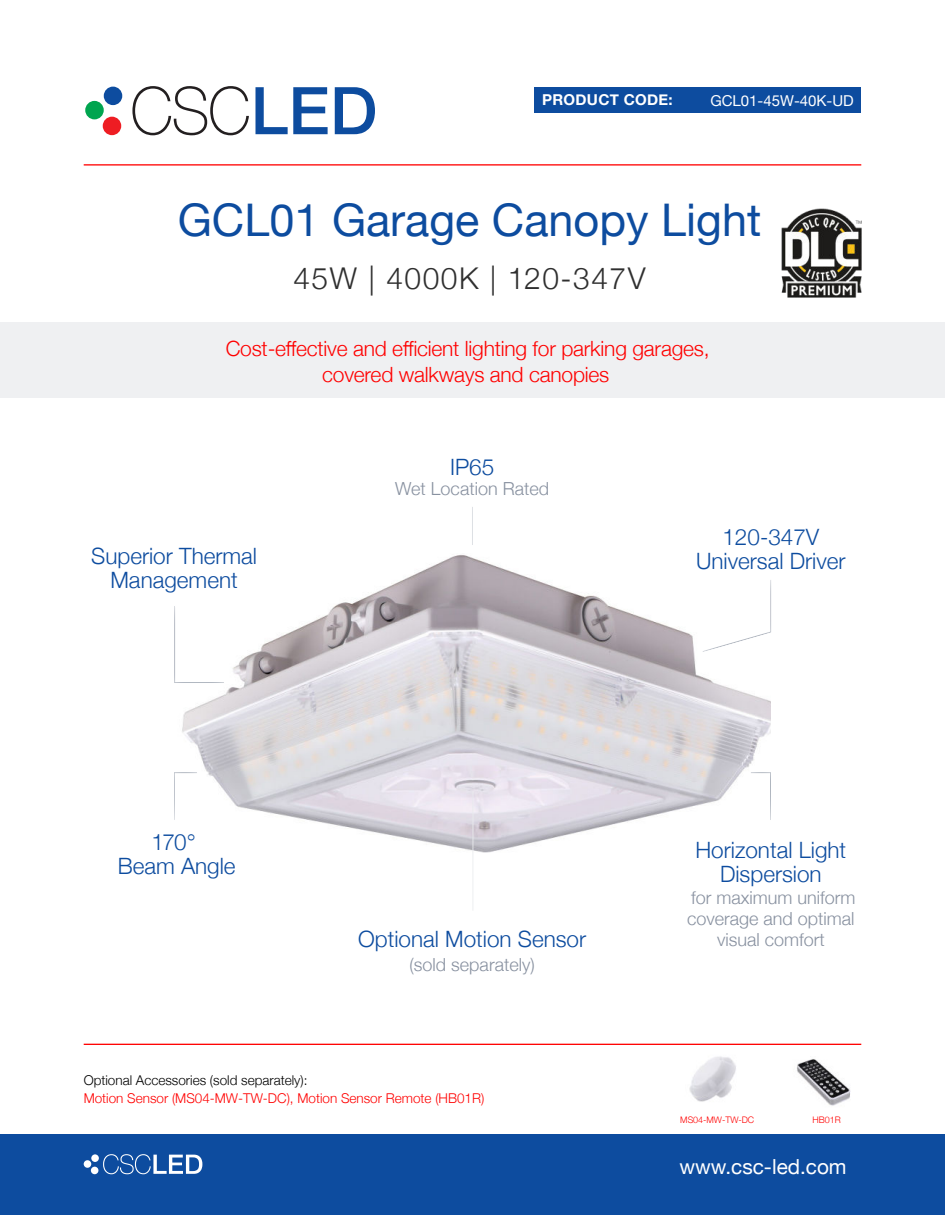
<style>
.page{position:relative;width:945px;height:1215px;background:#fff}
.page>*{position:absolute;margin:0;border:0;box-sizing:border-box;transform-origin:0 0}
.t1{font:45px "Helvetica Neue";color:#0d4c9f}
.t2{font:300 30px "Helvetica Neue";letter-spacing:.05em;color:#2f2f2f}
.t3{font:300 22.5px/24px "Helvetica Neue";color:#0d4c9f;text-align:center}
.t4{font:300 21px/25.5px "Helvetica Neue";letter-spacing:-.01em;color:#f00;text-align:center}
.t5{font:20.7px "Helvetica Neue";color:#fff}
.t6{font:300 18px/21px "Helvetica Neue";color:#8891a0}
.t7{font:15px "Helvetica Neue";color:#fff}
.t8{font:700 15px "Helvetica Neue";letter-spacing:.02em;color:#fff}
.t9{font:300 13.5px "Helvetica Neue";color:#f00}
.t10{font:300 13.5px "Helvetica Neue";color:#000}
.t11{font:300 9px "Helvetica Neue";letter-spacing:-.005em;color:#f00}
</style>
<div class="page">
<img style="left:182px;top:555px;width:589px;height:298px">
<div style="left:0;top:323px;width:944px;height:75px;background:#eff0f2"></div>
<div style="left:0;top:1134px;width:945px;height:81px;background:#0d4c9f"></div>
<svg style="left:103px;top:1154px;width:99px;height:20px"></svg>
<div style="left:84px;top:1160px;width:7px;height:8px;background:#fff;border-radius:50%"></div>
<div style="left:91px;top:1167px;width:7px;height:7px;background:#fff;border-radius:50%"></div>
<div style="left:91px;top:1154px;width:8px;height:8px;background:#fff;border-radius:50%"></div>
<hr style="left:84px;top:1044px;width:777px;height:1px;background:#f00">
<svg style="left:132px;top:86px;width:117px;height:49px"></svg>
<svg style="left:256px;top:87px;width:72px;height:47px"></svg>
<svg style="left:335px;top:87px;width:40px;height:47px"></svg>
<div style="left:85px;top:101px;width:19px;height:18px;background:#00a54f;border-radius:50%"></div>
<div style="left:103px;top:117px;width:18px;height:18px;background:#ee1d23;border-radius:50%"></div>
<div style="left:104px;top:87px;width:18px;height:18px;background:#0d4c9f;border-radius:50%"></div>
<div style="left:535px;top:87px;width:326px;height:26px;background:#0d4c9f"></div>
<hr style="left:84px;top:164px;width:777px;height:2px;background:#f00">
<div style="left:174px;top:604px;width:52px;height:81px;background:#fff"></div>
<hr style="left:472px;top:791px;width:3px;height:122px;background:#fff">
<div style="left:701px;top:579px;width:72px;height:75px;background:#fff"></div>
<div style="left:174px;top:770px;width:25px;height:50px;background:#fff"></div>
<div style="left:748px;top:770px;width:23px;height:50px;background:#fff"></div>
<img style="left:689px;top:1056px;width:47px;height:46px">
<img style="left:797px;top:1059px;width:54px;height:47px">
<img style="left:781px;top:208px;width:81px;height:89px">
<p class="t8" style="left:542px;top:91px;width:132px">PRODUCT CODE:</p>
<p class="t7" style="left:710px;top:95px;width:145px">GCL01-45W-40K-UD</p>
<h1 class="t1" style="left:178px;top:203px;width:585px">GCL01 Garage Canopy Light</h1>
<h2 class="t2" style="left:293px;top:265px;width:354px">45W | 4000K | 120-347V</h2>
<p class="t4" style="left:226px;top:334px;width:485px">Cost-effective and efficient lighting for parking garages, covered walkways and canopies</p>
<p class="t3" style="left:91px;top:542px;width:167px">Superior Thermal<br>Management</p>
<p class="t3" style="left:118px;top:832px;width:119px">170°<br>Beam Angle</p>
<p class="t3" style="left:450px;top:457px;width:46px">IP65</p>
<p class="t6" style="left:395px;top:476px;width:155px">Wet Location Rated</p>
<p class="t3" style="left:696px;top:526px;width:151px">120-347V<br>Universal Driver</p>
<p class="t3" style="left:695px;top:836px;width:152px">Horizontal Light<br>Dispersion</p>
<p class="t6" style="left:687px;top:886px;width:170px">for maximum uniform coverage and optimal</p>
<p class="t3" style="left:358px;top:926px;width:230px">Optional Motion Sensor</p>
<p class="t6" style="left:717px;top:928px;width:109px">visual comfort</p>
<p class="t6" style="left:410px;top:953px;width:127px">(sold separately)</p>
<p class="t10" style="left:84px;top:1070px;width:225px">Optional Accessories (sold separately):</p>
<p class="t9" style="left:84px;top:1088px;width:402px">Motion Sensor (MS04-MW-TW-DC), Motion Sensor Remote (HB01R)</p>
<p class="t11" style="left:680px;top:1113px;width:75px">MS04-MW-TW-DC</p>
<p class="t11" style="left:812px;top:1113px;width:30px">HB01R</p>
<p class="t5" style="left:680px;top:1159px;width:169px">www.csc-led.com</p>
</div>
